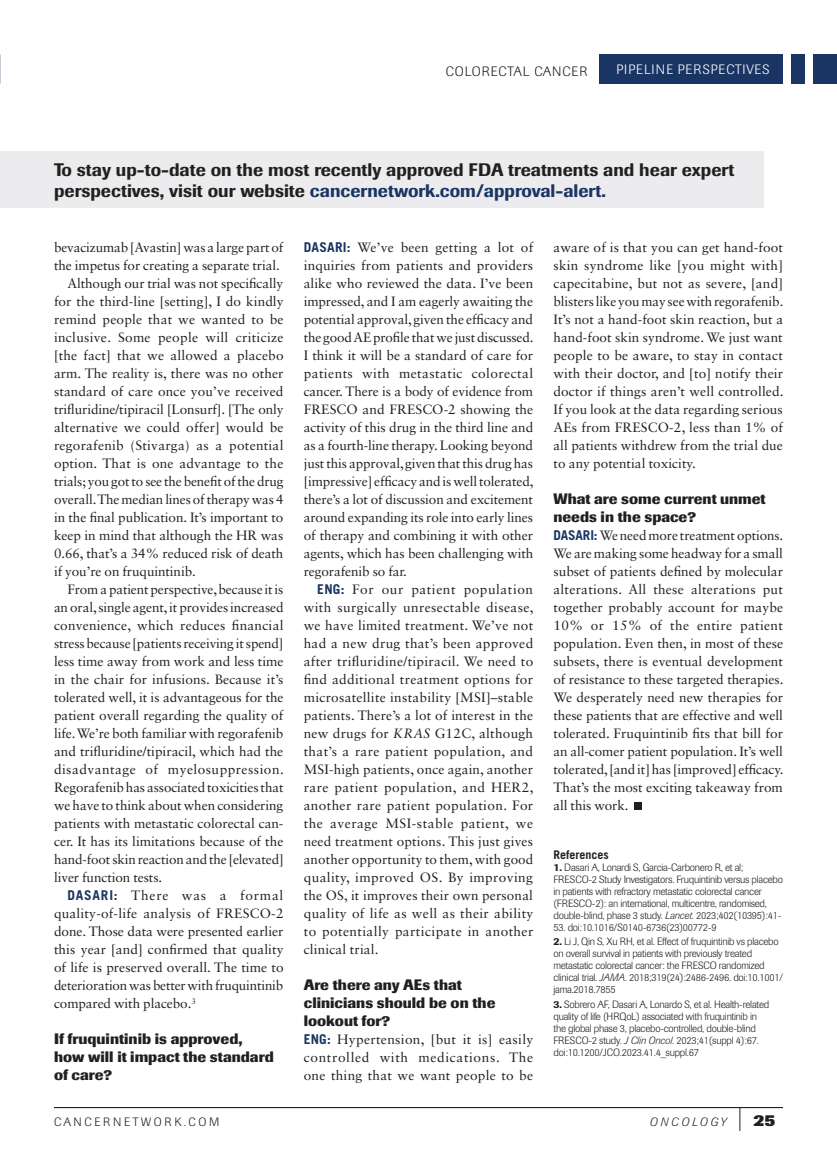
<style>
.page{position:relative;width:837px;height:1161px;background:#fff}
.page>*{position:absolute;margin:0;border:0;box-sizing:border-box;transform-origin:0 0}
.t1{font:500 18px/21.6px "Imago";color:#231f20}
.t2{font:800 16.5px "Imago";color:#231f20}
.Subhead{font:700 15px/18px "Imago";color:#231f20}
.BC_Q_A{font:13.5px/18px "Sabon LT Std";letter-spacing:-.005em;color:#231f20;text-align:justify}
.Text_Indent{font:13.5px/18px "Sabon LT Std";letter-spacing:-.005em;color:#231f20;text-align:justify}
.t3{font:300 13.5px "Imago";letter-spacing:.07em;color:#fff}
.t4{font:300 13.5px "Imago";letter-spacing:.07em;color:#231f20}
.t5{font:300 12px "Imago";letter-spacing:.22em;color:#231f20}
.References_head{font:700 12px "Trade Gothic LT Std";color:#231f20}
.t6{font:italic 300 12px "Imago";letter-spacing:.22em;color:#231f20}
.References{font:300 10.5px/12px "Imago";letter-spacing:-.025em;color:#231f20}
.s1{color:#1a3564}
.s2{font-family:"Trade Gothic LT Std";font-weight:700;color:#1a3564}
.s3{font-style:italic}
.s4{font-weight:500}
</style>
<div class="page">
<div style="left:0;top:152px;width:764px;height:56px;background:#ececee"></div>
<hr style="left:54px;top:1107px;width:729px;height:1px;background:#231f20">
<svg style="left:740px;top:1108px;width:1px;height:23px"></svg>
<div style="left:634px;top:802px;width:8px;height:8px;background:#231f20"></div>
<div style="left:599px;top:54px;width:184px;height:30px;background:#1a3564"></div>
<div style="left:813px;top:54px;width:24px;height:30px;background:#1a3564"></div>
<div style="left:792px;top:54px;width:13px;height:30px;background:#1a3564"></div>
<p class="t4" style="left:446px;top:63px;width:135px">COLORECTAL CANCER</p>
<p class="t3" style="left:616px;top:62px;width:70px">PIPELINE PER</p>
<p class="t3" style="left:703px;top:62px;width:69px">SPECTIVES</p>
<p class="t1" style="left:54px;top:158px;width:682px">To stay up-to-date on the most recently approved FDA treatments and hear expert perspectives, visit our website <span class="s1">cancernetwork.com/approval-alert.</span></p>
<p class="BC_Q_A" style="left:54px;top:238px;width:231px">bevacizumab [Avastin] was a large part of the impetus for creating a separate trial.</p>
<p class="Text_Indent" style="left:54px;top:274px;width:231px;text-indent:14px">Although our trial was not specifically for the third-line [setting], I do kindly remind people that we wanted to be inclusive. Some people will criticize [the fact] that we allowed a placebo arm. The reality is, there was no other standard of care once you’ve received trifluridine/tipiracil [Lonsurf]. [The only alternative we could offer] would be regorafenib (Stivarga) as a potential option. That is one advantage to the trials; you got to see the benefit of the drug overall. The median lines of therapy was 4 in the final publication. It’s important to keep in mind that although the HR was 0.66, that’s a 34% reduced risk of death if you’re on fruquintinib.</p>
<p class="Text_Indent" style="left:54px;top:580px;width:231px;text-indent:14px">From a patient perspective, because it is an oral, single agent, it provides increased convenience, which reduces financial stress because [patients receiving it spend] less time away from work and less time in the chair for infusions. Because it’s tolerated well, it is advantageous for the patient overall regarding the quality of life. We’re both familiar with regorafenib and trifluridine/tipiracil, which had the disadvantage of myelosuppression.<br>Regorafenib has associated toxicities that we have to think about when considering patients with metastatic colorectal can&shy;cer. It has its limitations because of the hand-foot skin reaction and the [elevated] liver function tests.</p>
<p class="BC_Q_A" style="left:54px;top:886px;width:231px;text-indent:14px"><span class="s2">DASARI:</span> There was a formal quality-of-life analysis of FRESCO-2 done. Those data were presented earlier this year [and] confirmed that quality of life is preserved overall. The time to deterioration was better with fruquintinib compared with placebo.<sup>3</sup></p>
<p class="Subhead" style="left:54px;top:1030px;width:221px">If fruquintinib is approved, how will it impact the standard of care?</p>
<p class="BC_Q_A" style="left:304px;top:238px;width:231px"><span class="s2">DASARI:</span> We’ve been getting a lot of inquiries from patients and providers alike who reviewed the data. I’ve been impressed, and I am eagerly awaiting the potential approval, given the efficacy and the good AE profile that we just discussed.<br>I think it will be a standard of care for patients with metastatic colorectal cancer. There is a body of evidence from FRESCO and FRESCO-2 showing the activity of this drug in the third line and as a fourth-line therapy. Looking beyond just this approval, given that this drug has [impressive] efficacy and is well tolerated, there’s a lot of discussion and excitement around expanding its role into early lines of therapy and combining it with other agents, which has been challenging with regorafenib so far.</p>
<p class="BC_Q_A" style="left:304px;top:580px;width:231px;text-indent:14px"><span class="s2">ENG:</span> For our patient population with surgically unresectable disease, we have limited treatment. We’ve not had a new drug that’s been approved after trifluridine/tipiracil. We need to find additional treatment options for microsatellite instability [MSI]–stable patients. There’s a lot of interest in the new drugs for <span class="s3">KRAS</span> G12C, although that’s a rare patient population, and MSI-high patients, once again, another rare patient population, and HER2, another rare patient population. For the average MSI-stable patient, we need treatment options. This just gives another opportunity to them, with good quality, improved OS. By improving the OS, it improves their own personal quality of life as well as their ability to potentially participate in another clinical trial.</p>
<p class="Subhead" style="left:304px;top:976px;width:193px">Are there any AEs that clinicians should be on the lookout for?</p>
<p class="BC_Q_A" style="left:304px;top:1030px;width:231px"><span class="s2">ENG:</span> Hypertension, [but it is] easily controlled with medications. The one thing that we want people to be</p>
<p class="BC_Q_A" style="left:554px;top:238px;width:232px">aware of is that you can get hand-foot skin syndrome like [you might with] capecitabine, but not as severe, [and] blisters like you may see with regorafenib.<br>It’s not a hand-foot skin reaction, but a hand-foot skin syndrome. We just want people to be aware, to stay in contact with their doctor, and [to] notify their doctor if things aren’t well controlled.<br>If you look at the data regarding serious AEs from FRESCO-2, less than 1% of all patients withdrew from the trial due to any potential toxicity.</p>
<p class="Subhead" style="left:554px;top:490px;width:214px">What are some current unmet needs in the space?</p>
<p class="BC_Q_A" style="left:554px;top:526px;width:232px"><span class="s2">DASARI:</span> We need more treatment options.<br>We are making some headway for a small subset of patients defined by molecular alterations. All these alterations put together probably account for maybe 10% or 15% of the entire patient population. Even then, in most of these subsets, there is eventual development of resistance to these targeted therapies.<br>We desperately need new therapies for these patients that are effective and well tolerated. Fruquintinib fits that bill for an all-comer patient population. It’s well tolerated, [and it] has [improved] efficacy.<br>That’s the most exciting takeaway from all this work.</p>
<p class="References_head" style="left:554px;top:847px;width:57px">References</p>
<p class="References" style="left:554px;top:861px;width:231px"><span class="s4">1.</span> Dasari A, Lonardi S, Garcia-Carbonero R, et al; FRESCO-2 Study Investigators. Fruquintinib versus placebo in patients with refractory metastatic colorectal cancer (FRESCO-2): an international, multicentre, randomised, double-blind, phase 3 study. <span class="s3">Lancet.</span> 2023;402(10395):41-</p>
<p class="References" style="left:554px;top:921px;width:165px">53. doi:10.1016/S0140-6736(23)00772-9</p>
<p class="References" style="left:554px;top:936px;width:231px"><span class="s4">2.</span> Li J, Qin S, Xu RH, et al. Effect of fruquintinib vs placebo on overall survival in patients with previously treated metastatic colorectal cancer: the FRESCO randomized clinical trial. <span class="s3">JAMA</span>. 2018;319(24):2486-2496. doi:10.1001/ jama.2018.7855</p>
<p class="References" style="left:554px;top:999px;width:217px"><span class="s4">3.</span> Sobrero AF, Dasari A, Lonardo S, et al. Health-related quality of life (HRQoL) associated with fruquintinib in the global phase 3, placebo-controlled, double-blind FRESCO-2 study. <span class="s3">J Clin Oncol</span>. 2023;41(suppl 4):67. doi:10.1200/JCO.2023.41.4_suppl.67</p>
<p class="t5" style="left:54px;top:1115px;width:165px">CANCER NET WOR K.COM</p>
<p class="t6" style="left:650px;top:1115px;width:78px">ONCOLOGY</p>
<p class="t2" style="left:754px;top:1110px;width:23px">25</p>
</div>
